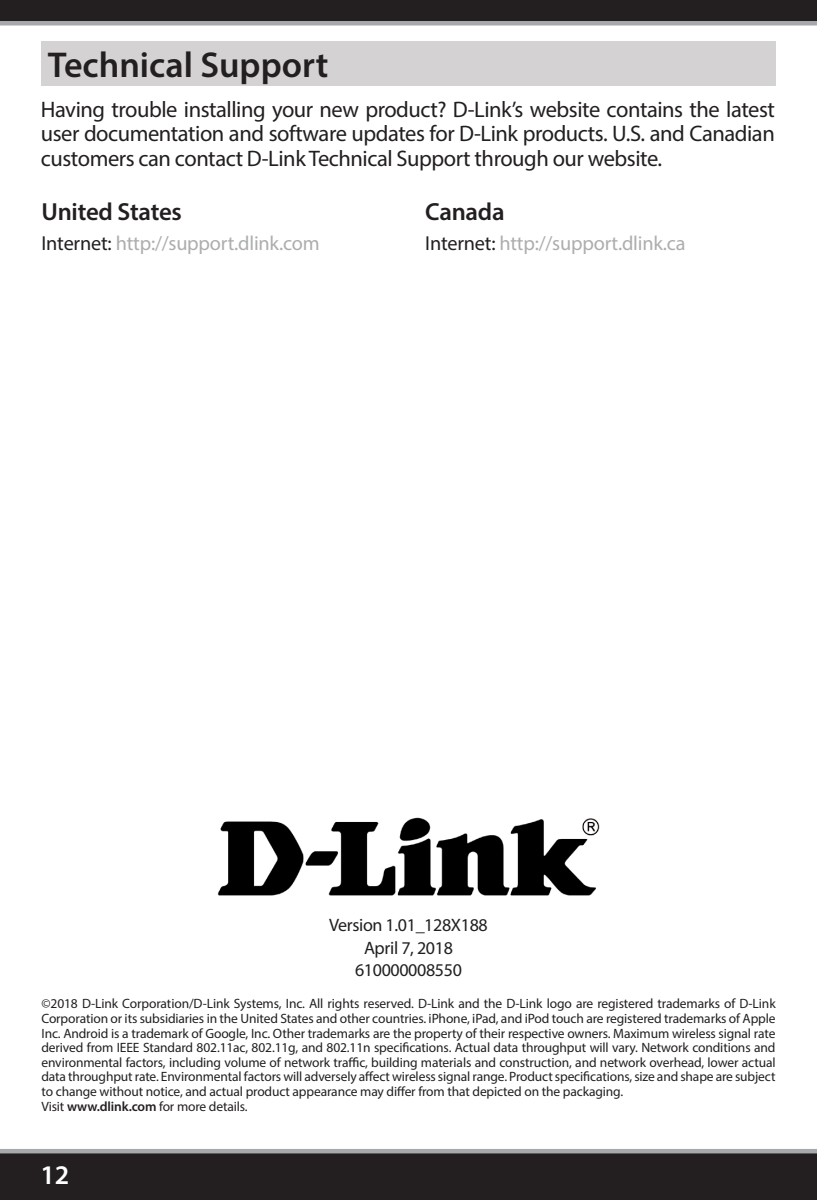
<style>
.page{position:relative;width:817px;height:1200px;background:#fff}
.page>*{position:absolute;margin:0;border:0;box-sizing:border-box;transform-origin:0 0}
.t1{font:600 36px "Myriad Pro";color:#231f20}
.t2{font:600 27px "Myriad Pro";color:#fff}
.t3{font:600 24.75px "Myriad Pro";letter-spacing:-.01em;color:#231f20}
.t4{font:22.5px/24.8px "Myriad Pro";letter-spacing:-.02em;color:#231f20;text-align:justify}
.t5{font:20.25px "Myriad Pro";letter-spacing:-.01em;color:#acadad}
.t6{font:18px/22.5px "Myriad Pro";letter-spacing:-.02em;color:#231f20;text-align:center}
.t7{font:13.5px/14.6px "Myriad Pro";letter-spacing:-.01em;color:#231f20}
.s1{color:#231f20}
.s2{font-weight:600}
</style>
<div class="page">
<svg style="left:0;top:1149px;width:816px;height:50px;background:#2e2b2c"></svg>
<svg style="left:0;top:0;width:816px;height:26px;background:#3e3a3c"></svg>
<div style="left:41px;top:41px;width:734px;height:45px;background:#d4d2d2"></div>
<img style="left:217px;top:817px;width:383px;height:79px">
<h1 class="t1" style="left:48px;top:42px;width:282px">Technical Support</h1>
<h3 class="t4" style="left:41px;top:96px;width:735px">Having trouble installing your new product? D-Link’s website contains the latest user documentation and software updates for D-Link products. U.S. and Canadian customers can contact D-Link Technical Support through our website.</h3>
<h3 class="t3" style="left:41px;top:196px;width:142px">United States</h3>
<h3 class="t5" style="left:41px;top:230px;width:280px"><span class="s1">Internet:</span> http://support.dlink.com</h3>
<h3 class="t3" style="left:425px;top:196px;width:81px">Canada</h3>
<h3 class="t5" style="left:425px;top:230px;width:262px"><span class="s1">Internet:</span> http://support.dlink.ca</h3>
<h3 class="t6" style="left:329px;top:913px;width:160px">Version 1.01_128X188<br>April 7, 2018<br>610000008550</h3>
<p class="t7" style="left:41px;top:995px;width:735px">©2018 D-Link Corporation/D-Link Systems, Inc. All rights reserved. D-Link and the D-Link logo are registered trademarks of D-Link Corporation or its subsidiaries in the United States and other countries. iPhone, iPad, and iPod touch are registered trademarks of Apple Inc. Android is a trademark of Google, Inc. Other trademarks are the property of their respective owners. Maximum wireless signal rate derived from IEEE Standard 802.11ac, 802.11g, and 802.11n specifications. Actual data throughput will vary. Network conditions and environmental factors, including volume of network traffic, building materials and construction, and network overhead, lower actual data throughput rate. Environmental factors will adversely affect wireless signal range. Product specifications, size and shape are subject to change without notice, and actual product appearance may differ from that depicted on the packaging.<br>Visit <span class="s2">www.dlink.com</span> for more details.</p>
<h2 class="t2" style="left:40px;top:1157px;width:30px">12</h2>
</div>
